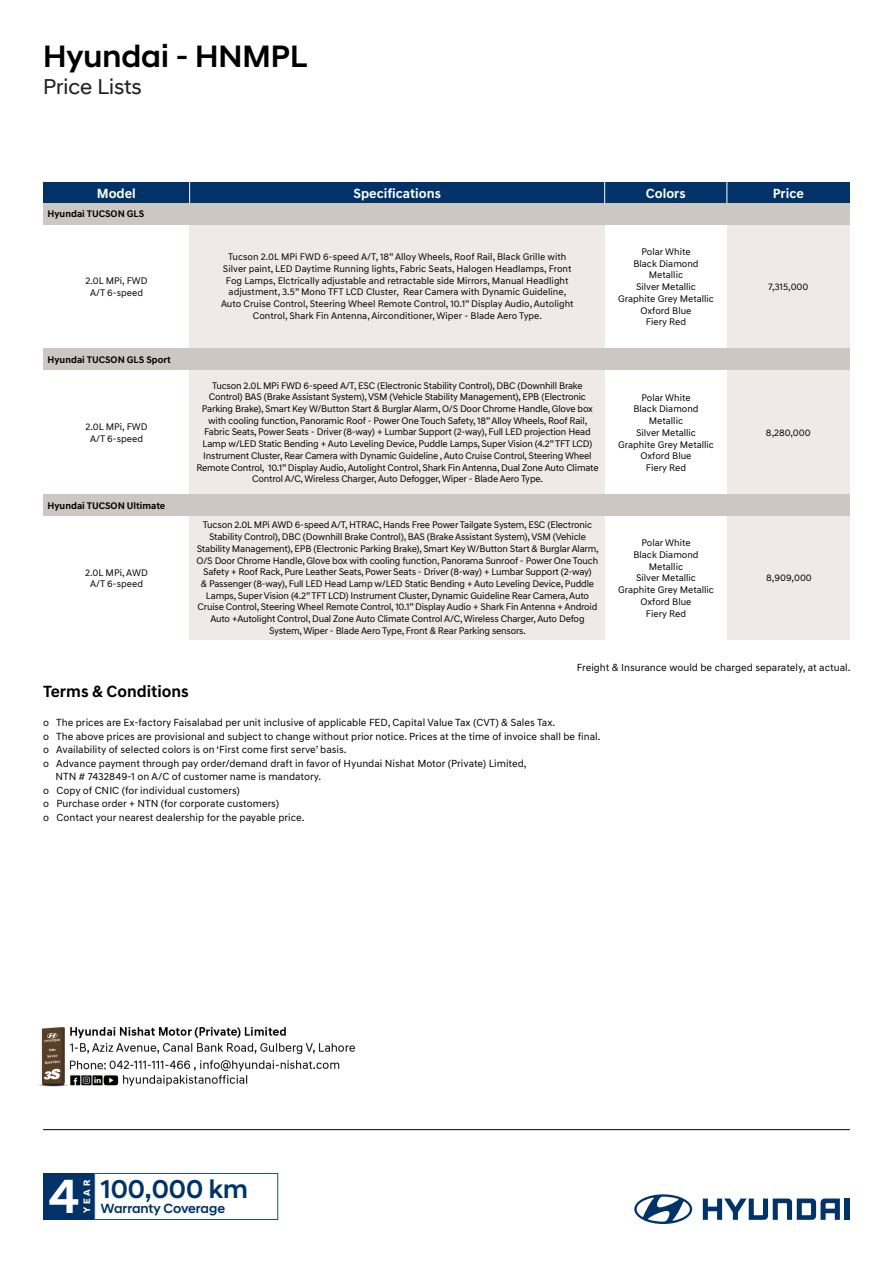
<style>
.page{position:relative;width:893px;height:1263px;background:#fff}
.page>*{position:absolute;margin:0;border:0;box-sizing:border-box;transform-origin:0 0}
.t1{font:500 48.75px "Hyundai Sans Head";color:#fff}
.t2{font:500 31.5px "Hyundai Sans Head";color:#000}
.t3{font:500 26.25px "Hyundai Sans Head";color:#013368}
.t4{font:21.6px "Hyundai Sans Head Office";color:#231f20}
.t5{font:700 16.5px "Hyundai Sans Text";color:#000}
.t6{font:700 13.5px "Hyundai Sans Text";color:#fff}
.t7{font:500 13.5px "Hyundai Sans Head";letter-spacing:-.005em;color:#013368}
.t8{font:10.5px "Hyundai Sans Text";color:#000}
.t9{font:9.75px/11.7px "Hyundai Sans Text";letter-spacing:-.02em;color:#000;text-align:center}
.t10{font:9.75px/11.7px "Hyundai Sans Text";color:#000;text-align:center}
.t11{font:700 9.75px "Hyundai Sans Text";color:#000}
.t12{font:700 9.6px "Hyundai Sans Head";color:#fff}
</style>
<div class="page">
<div style="left:190px;top:224px;width:415px;height:125px;background:#efeae7"></div>
<div style="left:190px;top:515px;width:415px;height:125px;background:#efeae7"></div>
<div style="left:190px;top:370px;width:415px;height:124px;background:#efeae7"></div>
<div style="left:727px;top:224px;width:123px;height:125px;background:#efeae7"></div>
<div style="left:727px;top:515px;width:123px;height:125px;background:#efeae7"></div>
<div style="left:727px;top:370px;width:123px;height:124px;background:#efeae7"></div>
<div style="left:43px;top:182px;width:147px;height:21px;background:#013368"></div>
<img style="left:38px;top:1027px;width:318px;height:60px">
<div style="left:43px;top:1173px;width:51px;height:47px;background:#013368"></div>
<svg style="left:94px;top:1173px;width:184px;height:47px"></svg>
<div style="left:190px;top:182px;width:415px;height:21px;background:#013368"></div>
<div style="left:727px;top:182px;width:123px;height:21px;background:#013368"></div>
<div style="left:605px;top:182px;width:122px;height:21px;background:#013368"></div>
<svg style="left:703px;top:1198px;width:137px;height:22px"></svg>
<div style="left:845px;top:1198px;width:5px;height:22px;background:#013368"></div>
<svg style="left:634px;top:1194px;width:58px;height:30px"></svg>
<hr style="left:43px;top:1129px;width:807px;height:1px;background:#000">
<svg style="left:189px;top:182px;width:1px;height:21px"></svg>
<svg style="left:604px;top:182px;width:1px;height:21px"></svg>
<svg style="left:726px;top:182px;width:1px;height:21px"></svg>
<div style="left:43px;top:203px;width:807px;height:21px;background:#cdc7c1"></div>
<div style="left:43px;top:494px;width:807px;height:21px;background:#cdc7c1"></div>
<div style="left:43px;top:349px;width:807px;height:21px;background:#cdc7c1"></div>
<h2 class="t2" style="left:43px;top:37px;width:266px">Hyundai - HNMPL</h2>
<h3 class="t4" style="left:43px;top:74px;width:100px">Price Lists</h3>
<h3 class="t6" style="left:97px;top:185px;width:41px">Model</h3>
<p class="t11" style="left:48px;top:208px;width:98px">Hyundai TUCSON GLS</p>
<p class="t10" style="left:85px;top:275px;width:64px">2.0L MPi, FWD<br>A/T 6-speed</p>
<p class="t11" style="left:48px;top:354px;width:125px">Hyundai TUCSON GLS Sport</p>
<p class="t10" style="left:85px;top:421px;width:64px">2.0L MPi, FWD<br>A/T 6-speed</p>
<p class="t11" style="left:48px;top:499px;width:119px">Hyundai TUCSON Ultimate</p>
<p class="t10" style="left:85px;top:566px;width:64px">2.0L MPi, AWD<br>A/T 6-speed</p>
<h3 class="t6" style="left:353px;top:185px;width:89px">Specifications</h3>
<h3 class="t6" style="left:646px;top:185px;width:41px">Colors</h3>
<h3 class="t6" style="left:773px;top:185px;width:33px">Price</h3>
<p class="t10" style="left:221px;top:251px;width:354px">Tucson 2.0L MPi FWD 6-speed A/T, 18” Alloy Wheels, Roof Rail, Black Grille with Silver paint, LED Daytime Running lights, Fabric Seats, Halogen Headlamps, Front Fog Lamps, Elctrically adjustable and retractable side Mirrors, Manual Headlight adjustment, 3.5” Mono TFT LCD Cluster, Rear Camera with Dynamic Guideline, Auto Cruise Control, Steering Wheel Remote Control, 10.1” Display Audio, Autolight Control, Shark Fin Antenna, Airconditioner, Wiper - Blade Aero Type.</p>
<p class="t10" style="left:618px;top:246px;width:97px">Polar White<br>Black Diamond<br>Metallic<br>Silver Metallic<br>Graphite Grey Metallic<br>Oxford Blue<br>Fiery Red</p>
<p class="t9" style="left:196px;top:379px;width:404px">Tucson 2.0L MPi FWD 6-speed A/T, ESC (Electronic Stability Control), DBC (Downhill Brake Control) BAS (Brake Assistant System),VSM (Vehicle Stability Management), EPB (Electronic Parking Brake), Smart Key W/Button Start &amp; Burglar Alarm, O/S Door Chrome Handle, Glove box with cooling function, Panoramic Roof - Power One Touch Safety, 18”Alloy Wheels, Roof Rail, Fabric Seats, Power Seats - Driver (8-way) + Lumbar Support (2-way), Full LED projection Head Lamp w/LED Static Bending + Auto Leveling Device, Puddle Lamps, Super Vision (4.2”TFT LCD)<br>Instrument Cluster, Rear Camera with Dynamic Guideline ,Auto Cruise Control, Steering Wheel Remote Control, 10.1” Display Audio,Autolight Control, Shark Fin Antenna, Dual Zone Auto Climate Control A/C,Wireless Charger,Auto Defogger,Wiper - Blade Aero Type.</p>
<p class="t9" style="left:197px;top:519px;width:404px">Tucson 2.0L MPi AWD 6-speed A/T, HTRAC, Hands Free Power Tailgate System, ESC (Electronic Stability Control), DBC (Downhill Brake Control), BAS (Brake Assistant System),VSM (Vehicle Stability Management), EPB (Electronic Parking Brake), Smart Key W/Button Start &amp; Burglar Alarm, O/S Door Chrome Handle, Glove box with cooling function, Panorama Sunroof - Power One Touch Safety + Roof Rack, Pure Leather Seats, Power Seats - Driver (8-way) + Lumbar Support (2-way)<br>&amp; Passenger (8-way), Full LED Head Lamp w/LED Static Bending + Auto Leveling Device, Puddle Lamps, Super Vision (4.2”TFT LCD) Instrument Cluster, Dynamic Guideline Rear Camera,Auto Cruise Control, Steering Wheel Remote Control, 10.1” Display Audio + Shark Fin Antenna + Android Auto +Autolight Control, Dual Zone Auto Climate Control A/C,Wireless Charger,Auto Defog System,Wiper - Blade Aero Type, Front &amp; Rear Parking sensors.</p>
<p class="t10" style="left:618px;top:391px;width:97px">Polar White<br>Black Diamond<br>Metallic<br>Silver Metallic<br>Graphite Grey Metallic<br>Oxford Blue<br>Fiery Red</p>
<p class="t10" style="left:618px;top:537px;width:97px">Polar White<br>Black Diamond<br>Metallic<br>Silver Metallic<br>Graphite Grey Metallic<br>Oxford Blue<br>Fiery Red</p>
<p class="t9" style="left:768px;top:281px;width:42px">7,315,000</p>
<p class="t9" style="left:766px;top:427px;width:46px">8,280,000</p>
<p class="t9" style="left:766px;top:572px;width:47px">8,909,000</p>
<p class="t8" style="left:577px;top:661px;width:275px">Freight &amp; Insurance would be charged separately, at actual.</p>
<h3 class="t5" style="left:43px;top:681px;width:147px">Terms &amp; Conditions</h3>
<p class="t8" style="left:43px;top:716px;width:514px">o The prices are Ex-factory Faisalabad per unit inclusive of applicable FED, Capital Value Tax (CVT) &amp; Sales Tax.</p>
<p class="t8" style="left:43px;top:730px;width:559px">o The above prices are provisional and subject to change without prior notice. Prices at the time of invoice shall be final.</p>
<p class="t8" style="left:43px;top:743px;width:305px">o Availability of selected colors is on ‘First come first serve’ basis.</p>
<p class="t8" style="left:43px;top:757px;width:485px">o Advance payment through pay order/demand draft in favor of Hyundai Nishat Motor (Private) Limited,</p>
<p class="t8" style="left:55px;top:770px;width:267px">NTN # 7432849-1 on A/C of customer name is mandatory.</p>
<p class="t8" style="left:43px;top:784px;width:198px">o Copy of CNIC (for individual customers)</p>
<p class="t8" style="left:43px;top:797px;width:237px">o Purchase order + NTN (for corporate customers)</p>
<p class="t8" style="left:43px;top:811px;width:263px">o Contact your nearest dealership for the payable price.</p>
<h1 class="t1" style="left:49px;top:1167px;width:32px">4</h1>
<p class="t12" style="left:81px;top:1213px;width:35px;rotate:-90deg">YEAR</p>
<h3 class="t3" style="left:101px;top:1173px;width:149px">100,000 km</h3>
<h3 class="t7" style="left:101px;top:1200px;width:126px">Warranty Coverage</h3>
</div>
